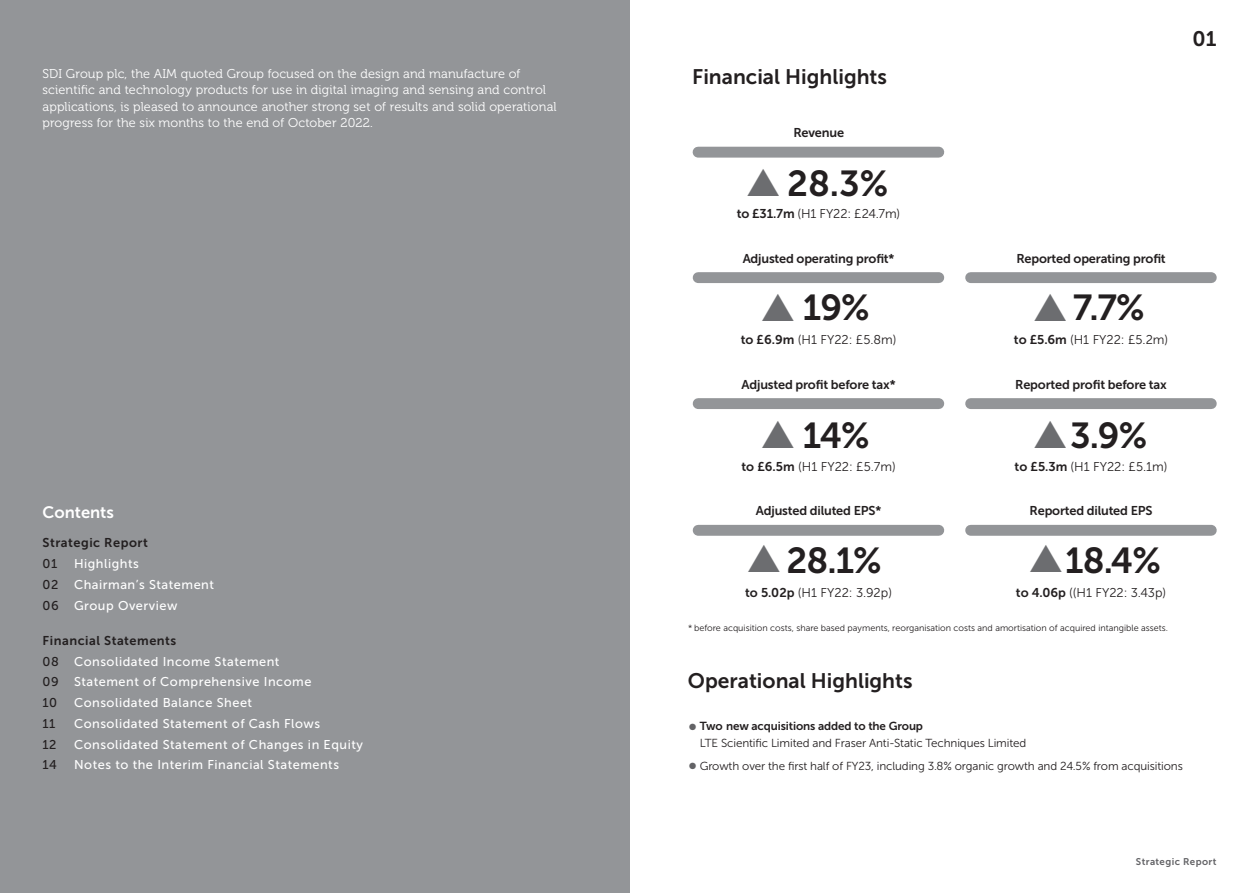
<style>
.page{position:relative;width:1259px;height:893px;background:#fff}
.page>*{position:absolute;margin:0;border:0;box-sizing:border-box;transform-origin:0 0}
.t1{font:36px "Museo Sans 700";letter-spacing:-.025em;color:#231f20}
.t2{font:21px "Museo Sans 700";color:#231f20}
.t3{font:16.5px "Museo Sans 700";color:#fff}
.t4{font:12.75px/16.5px "Museo 300";letter-spacing:.01em;color:#fff}
.t5{font:12.75px/20.7px "Museo Sans 500";letter-spacing:.04em;color:#fff}
.t6{font:12.75px "Museo Sans 300";color:#231f20}
.t7{font:12.75px "Museo Sans 700";letter-spacing:-.015em;color:#231f20}
.t8{font:12.75px "Museo Sans 700";letter-spacing:.04em;color:#231f20}
.t9{font:12.75px "Museo Sans 500";letter-spacing:.04em;color:#231f20}
.t10{font:11.7px "Museo Sans 300";letter-spacing:-.01em;color:#231f20}
.t11{font:11.7px "Museo Sans 700";letter-spacing:-.01em;color:#231f20}
.t12{font:9.75px "Museo Sans 700";letter-spacing:.04em;color:#636366}
.t13{font:9px "Museo Sans 300";color:#231f20}
.s1{color:#231f20}
.s2{font-family:"Museo Sans 700"}
.s3{color:#636366}
</style>
<div class="page">
<div style="left:0;top:0;width:629px;height:893px;background:#939598"></div>
<div style="left:698px;top:147px;width:240px;height:11px;background:#939598"></div>
<div style="left:698px;top:272px;width:240px;height:11px;background:#939598"></div>
<div style="left:698px;top:398px;width:240px;height:11px;background:#939598"></div>
<div style="left:698px;top:525px;width:240px;height:11px;background:#939598"></div>
<div style="left:970px;top:272px;width:241px;height:11px;background:#939598"></div>
<div style="left:970px;top:398px;width:241px;height:11px;background:#939598"></div>
<div style="left:970px;top:525px;width:241px;height:11px;background:#939598"></div>
<p class="t4" style="left:43px;top:65px;width:516px">SDI Group plc, the AIM quoted Group focused on the design and manufacture of scientific and technology products for use in digital imaging and sensing and control applications, is pleased to announce another strong set of results and solid operational progress for the six months to the end of October 2022.</p>
<p class="t3" style="left:43px;top:503px;width:73px">Contents</p>
<p class="t8" style="left:43px;top:536px;width:107px">Strategic Report</p>
<p class="t9" style="left:43px;top:557px;width:16px">01</p>
<p class="t5" style="left:43px;top:553px;width:173px;text-indent:32px">Highlights<br><span class="s1">02</span> Chairman’s Statement<br><span class="s1">06</span> Group Overview</p>
<p class="t8" style="left:43px;top:633px;width:135px">Financial Statements</p>
<p class="t5" style="left:43px;top:651px;width:270px"><span class="s1">08</span> Consolidated Income Statement<br><span class="s1">09</span> Statement of Comprehensive Income<br><span class="s1">10</span></p>
<p class="t5" style="left:74px;top:692px;width:180px">Consolidated Balance Sheet</p>
<p class="t9" style="left:43px;top:716px;width:14px">11</p>
<p class="t5" style="left:74px;top:713px;width:248px">Consolidated Statement of Cash Flows</p>
<p class="t9" style="left:43px;top:737px;width:16px">12</p>
<p class="t5" style="left:74px;top:734px;width:290px">Consolidated Statement of Changes in Equity</p>
<p class="t9" style="left:43px;top:758px;width:16px">14</p>
<p class="t5" style="left:74px;top:755px;width:266px">Notes to the Interim Financial Statements</p>
<h2 class="t2" style="left:692px;top:65px;width:196px">Financial Highlights</h2>
<p class="t7" style="left:793px;top:126px;width:52px">Revenue</p>
<h1 class="t1" style="left:787px;top:164px;width:103px">28.3%</h1>
<p class="t6" style="left:736px;top:207px;width:165px"><span class="s2">to £31.7m</span> (H1 FY22: £24.7m)</p>
<p class="t7" style="left:742px;top:251px;width:153px">Adjusted operating profit*</p>
<h1 class="t1" style="left:803px;top:288px;width:68px">19%</h1>
<p class="t6" style="left:741px;top:333px;width:157px"><span class="s2">to £6.9m</span> (H1 FY22: £5.8m)</p>
<p class="t7" style="left:741px;top:377px;width:155px">Adjusted profit before tax*</p>
<h1 class="t1" style="left:803px;top:415px;width:68px">14%</h1>
<p class="t6" style="left:741px;top:460px;width:156px"><span class="s2">to £6.5m</span> (H1 FY22: £5.7m)</p>
<p class="t7" style="left:756px;top:504px;width:127px">Adjusted diluted EPS*</p>
<h1 class="t1" style="left:786px;top:541px;width:97px">28.1%</h1>
<p class="t6" style="left:745px;top:585px;width:148px"><span class="s2">to 5.02p</span> (H1 FY22: 3.92p)</p>
<p class="t7" style="left:1016px;top:251px;width:151px">Reported operating profit</p>
<h1 class="t1" style="left:1073px;top:288px;width:73px">7.7%</h1>
<p class="t6" style="left:1014px;top:333px;width:156px"><span class="s2">to £5.6m</span> (H1 FY22: £5.2m)</p>
<p class="t7" style="left:1015px;top:377px;width:153px">Reported profit before tax</p>
<h1 class="t1" style="left:1070px;top:415px;width:78px">3.9%</h1>
<p class="t6" style="left:1014px;top:460px;width:154px"><span class="s2">to £5.3m</span> (H1 FY22: £5.1m)</p>
<p class="t7" style="left:1029px;top:504px;width:124px">Reported diluted EPS</p>
<h1 class="t1" style="left:1065px;top:541px;width:97px">18.4%</h1>
<p class="t6" style="left:1016px;top:585px;width:152px"><span class="s2">to 4.06p</span> ((H1 FY22: 3.43p)</p>
<p class="t13" style="left:688px;top:623px;width:481px">* before acquisition costs, share based payments, reorganisation costs and amortisation of acquired intangible assets.</p>
<h2 class="t2" style="left:1192px;top:27px;width:25px">01</h2>
<h2 class="t2" style="left:688px;top:669px;width:226px">Operational Highlights</h2>
<p class="t11" style="left:689px;top:720px;width:235px"><span class="s3">●</span> Two new acquisitions added to the Group</p>
<p class="t10" style="left:699px;top:736px;width:328px">LTE Scientific Limited and Fraser Anti-Static Techniques Limited</p>
<p class="t10" style="left:689px;top:760px;width:495px"><span class="s3">●</span> Growth over the first half of FY23, including 3.8% organic growth and 24.5% from acquisitions</p>
<p class="t12" style="left:1136px;top:856px;width:82px">Strategic Report</p>
</div>
